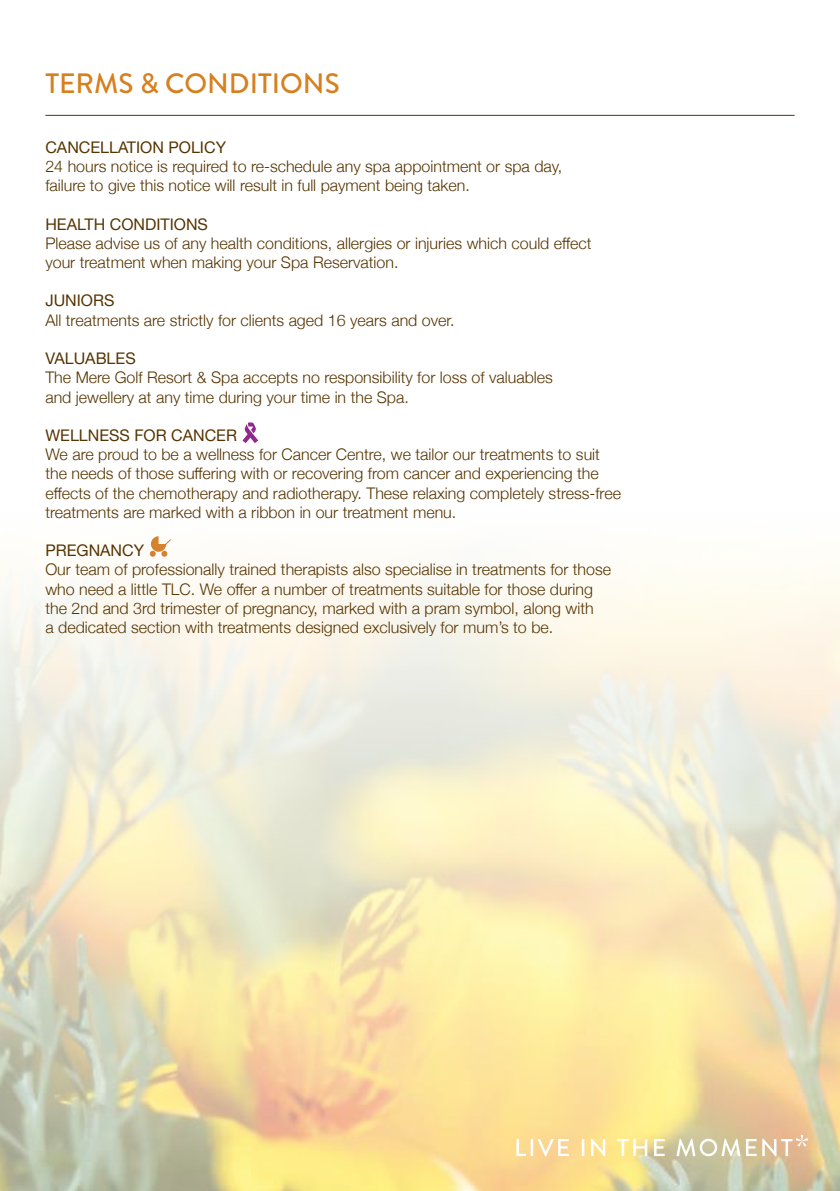
<style>
.page{position:relative;width:840px;height:1191px;background:#fff}
.page>*{position:absolute;margin:0;border:0;box-sizing:border-box;transform-origin:0 0}
.t1{font:500 28px "Brandon Grotesque";color:#d7801f}
.t2{font:300 16px/19.2px "Helvetica Neue";color:#563401}
.t3{font:16px "Helvetica Neue";color:#563401}
</style>
<div class="page">
<hr style="left:45px;top:115px;width:749px;height:1px;background:#563401">
<svg style="left:516px;top:1139px;width:10px;height:17px"></svg>
<svg style="left:537px;top:1139px;width:31px;height:17px"></svg>
<svg style="left:590px;top:1138px;width:15px;height:18px"></svg>
<svg style="left:617px;top:1139px;width:28px;height:17px"></svg>
<svg style="left:653px;top:1139px;width:11px;height:17px"></svg>
<svg style="left:676px;top:1135px;width:131px;height:21px"></svg>
<svg style="left:150px;top:536px;width:21px;height:21px"></svg>
<svg style="left:242px;top:422px;width:16px;height:21px"></svg>
<h1 class="t1" style="left:45px;top:64px;width:295px">TERMS &amp; CONDITIONS</h1>
<p class="t3" style="left:45px;top:136px;width:182px">CANCELLATION POLICY</p>
<p class="t2" style="left:45px;top:156px;width:518px">24 hours notice is required to re-schedule any spa appointment or spa day, failure to give this notice will result in full payment being taken.</p>
<p class="t3" style="left:45px;top:212px;width:164px">HEALTH CONDITIONS</p>
<p class="t2" style="left:45px;top:232px;width:547px">Please advise us of any health conditions, allergies or injuries which could effect your treatment when making your Spa Reservation.</p>
<p class="t3" style="left:45px;top:289px;width:71px">JUNIORS</p>
<p class="t2" style="left:45px;top:309px;width:410px">All treatments are strictly for clients aged 16 years and over.</p>
<p class="t3" style="left:45px;top:347px;width:92px">VALUABLES</p>
<p class="t2" style="left:45px;top:367px;width:508px">The Mere Golf Resort &amp; Spa accepts no responsibility for loss of valuables and jewellery at any time during your time in the Spa.</p>
<p class="t3" style="left:45px;top:424px;width:193px">WELLNESS FOR CANCER</p>
<p class="t2" style="left:45px;top:444px;width:576px">We are proud to be a wellness for Cancer Centre, we tailor our treatments to suit the needs of those suffering with or recovering from cancer and experiencing the effects of the chemotherapy and radiotherapy. These relaxing completely stress-free treatments are marked with a ribbon in our treatment menu.</p>
<p class="t3" style="left:45px;top:539px;width:100px">PREGNANCY</p>
<p class="t2" style="left:45px;top:559px;width:567px">Our team of professionally trained therapists also specialise in treatments for those who need a little TLC. We offer a number of treatments suitable for those during the 2nd and 3rd trimester of pregnancy, marked with a pram symbol, along with<br>a dedicated section with treatments designed exclusively for mum’s to be.</p>
</div>
